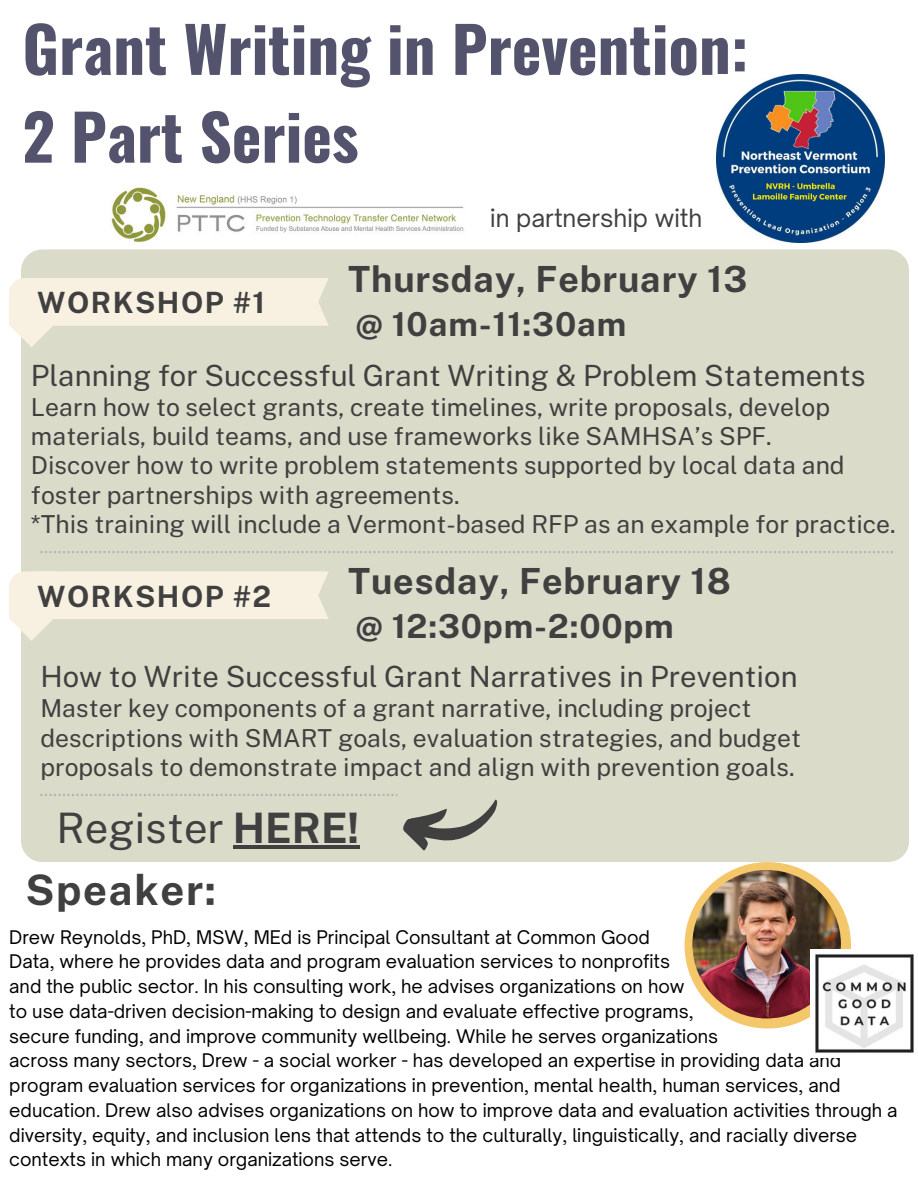
<style>
.page{position:relative;width:918px;height:1188px;background:#fff}
.page>*{position:absolute;margin:0;border:0;box-sizing:border-box;transform-origin:0 0}
.t1{font:700 63px/87.8px "Oswald";color:#54536d}
.t2{font:42px "Public Sans";color:#404040}
.t3{font:700 42px "Public Sans";letter-spacing:.04em;color:#404040}
.t4{font:700 36px "Public Sans";letter-spacing:.025em;color:#404040}
.t5{font:700 33px "Public Sans";letter-spacing:.025em;color:#404040}
.t6{font:700 29.4px "Public Sans";letter-spacing:.05em;color:#404040}
.t7{font:29.25px "Public Sans";color:#404040}
.t8{font:24.75px/29.2px "Public Sans";color:#404040}
.t9{font:24px "Open Sauce One";color:#404040}
.t10{font:18px/24.8px "Open Sauce One";color:#000}
.s1{font-weight:700}
</style>
<div class="page">
<div style="left:685px;top:862px;width:166px;height:167px;background:#f4c76b;border-radius:50%"></div>
<img style="left:692px;top:870px;width:149px;height:148px;border-radius:50%">
<img style="left:811px;top:950px;width:103px;height:103px">
<img style="left:111px;top:187px;width:353px;height:55px">
<img style="left:717px;top:75px;width:168px;height:168px">
<div style="left:21px;top:249px;width:888px;height:613px;background:#dadcc9"></div>
<svg style="left:9px;top:571px;width:320px;height:70px;background:#efebdb"></svg>
<svg style="left:9px;top:278px;width:320px;height:69px;background:#efebdb"></svg>
<svg style="left:40px;top:551px;width:855px;height:2px;background:#c8c9bf"></svg>
<svg style="left:40px;top:794px;width:465px;height:61px;background:#d0d2c0"></svg>
<hr style="left:233px;top:845px;width:126px;height:3px;background:#404040">
<h1 class="t1" style="left:22px;top:3px;width:727px">Grant Writing in Prevention:<br>2 Part Series</h1>
<p class="t6" style="left:37px;top:285px;width:229px">WORKSHOP #1</p>
<p class="t9" style="left:490px;top:203px;width:214px">in partnership with</p>
<p class="t4" style="left:348px;top:258px;width:401px">Thursday, February 13</p>
<p class="t5" style="left:356px;top:305px;width:272px">@ 10am-11:30am</p>
<h4 class="t7" style="left:31px;top:358px;width:836px">Planning for Successful Grant Writing &amp; Problem Statements</h4>
<h4 class="t8" style="left:31px;top:392px;width:866px">Learn how to select grants, create timelines, write proposals, develop materials, build teams, and use frameworks like SAMHSA’s SPF.<br>Discover how to write problem statements supported by local data and foster partnerships with agreements.<br>*This training will include a Vermont-based RFP as an example for practice.</h4>
<p class="t6" style="left:37px;top:579px;width:236px">WORKSHOP #2</p>
<h3 class="t4" style="left:348px;top:560px;width:384px">Tuesday, February 18</h3>
<h3 class="t5" style="left:356px;top:607px;width:319px">@ 12:30pm-2:00pm</h3>
<h6 class="t7" style="left:40px;top:659px;width:759px">How to Write Successful Grant Narratives in Prevention</h6>
<h6 class="t8" style="left:40px;top:694px;width:762px">Master key components of a grant narrative, including project descriptions with SMART goals, evaluation strategies, and budget proposals to demonstrate impact and align with prevention goals.</h6>
<p class="t2" style="left:57px;top:803px;width:304px">Register <span class="s1">HERE!</span></p>
<h5 class="t3" style="left:25px;top:865px;width:192px">Speaker:</h5>
<p class="t10" style="left:9px;top:924px;width:642px">Drew Reynolds, PhD, MSW, MEd is Principal Consultant at Common Good</p>
<p class="t10" style="left:9px;top:949px;width:662px">Data, where he provides data and program evaluation services to nonprofits</p>
<h6 class="t10" style="left:9px;top:974px;width:677px">and the public sector. In his consulting work, he advises organizations on how</h6>
<h5 class="t10" style="left:9px;top:999px;width:686px">to use data-driven decision-making to design and evaluate effective programs,</h5>
<h4 class="t10" style="left:9px;top:1023px;width:710px">secure funding, and improve community wellbeing. While he serves organizations</h4>
<h6 class="t10" style="left:9px;top:1048px;width:890px">across many sectors, Drew - a social worker - has developed an expertise in providing data and program evaluation services for organizations in prevention, mental health, human services, and education. Drew also advises organizations on how to improve data and evaluation activities through a diversity, equity, and inclusion lens that attends to the culturally, linguistically, and racially diverse contexts in which many organizations serve.</h6>
</div>
